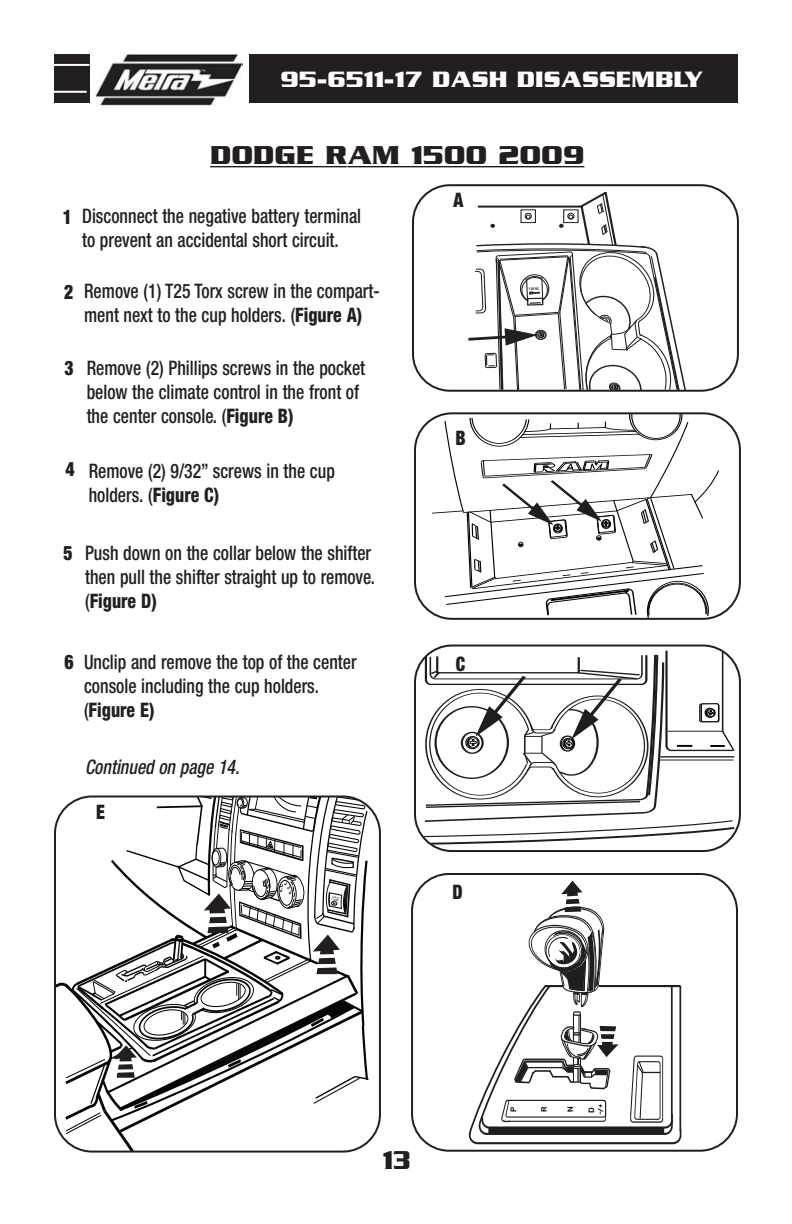
<style>
.page{position:relative;width:792px;height:1224px;background:#fff}
.page>*{position:absolute;margin:0;border:0;box-sizing:border-box;transform-origin:0 0}
.t1{font:700 28px "Serpentine ICG";color:#231f20}
.t2{font:700 28px "Serpentine ICG";color:#231f20;scale:.87 1}
.t3{font:700 24px "Serpentine ICG";color:#fff}
.t4{font:500 condensed 20px/24px "Helvetica Neue";color:#231f20;scale:.89 1}
.t5{font:italic 500 condensed 20px "Helvetica Neue";color:#231f20;scale:.89 1}
.t6{font:900 condensed 20px "Helvetica Neue";color:#231f20;scale:.89 1}
.t7{font:7.6px "Arial Rounded MT Bold";color:#040503}
.t8{font:700 condensed 3.6px "Helvetica Neue";color:#231f20}
.s1{font-weight:800}
</style>
<div class="page">
<div style="left:54px;top:55px;width:684px;height:48px;background:#231f20"></div>
<div style="left:90px;top:32px;width:159px;height:89px;background:#fff"></div>
<img style="left:95px;top:53px;width:148px;height:53px">
<hr style="left:0;top:91px;width:87px;height:2px;background:#fff">
<hr style="left:0;top:64px;width:90px;height:2px;background:#fff">
<hr style="left:210px;top:166px;width:137px;height:1px;background:#231f20">
<hr style="left:347px;top:166px;width:237px;height:1px;background:#231f20">
<svg style="left:412px;top:184px;width:327px;height:208px"></svg>
<svg style="left:414px;top:412px;width:327px;height:208px"></svg>
<svg style="left:414px;top:645px;width:327px;height:207px"></svg>
<svg style="left:411px;top:873px;width:327px;height:279px"></svg>
<svg style="left:54px;top:807px;width:327px;height:346px"></svg>
<svg style="left:469px;top:881px;width:213px;height:263px"></svg>
<svg style="left:55px;top:796px;width:315px;height:356px"></svg>
<p class="t3" style="left:281px;top:65px;width:424px">95-6511-17 DASH DISASSEMBLY</p>
<h1 class="t1" style="left:210px;top:138px;width:376px">DODGE RAM 1500 2009</h1>
<p class="t6" style="left:63px;top:209px;width:12px">1</p>
<p class="t6" style="left:64px;top:285px;width:12px">2</p>
<p class="t4" style="left:82px;top:206px;width:315px">Disconnect the negative battery terminal to prevent an accidental short circuit.</p>
<p class="t4" style="left:84px;top:281px;width:334px">Remove (1) T25 Torx screw in the compart&shy;ment next to the cup holders. (<span class="s1">Figure A)</span></p>
<p class="t6" style="left:64px;top:361px;width:12px">3</p>
<p class="t4" style="left:87px;top:358px;width:314px">Remove (2) Phillips screws in the pocket below the climate control in the front of the center console. (<span class="s1">Figure B)</span></p>
<p class="t6" style="left:65px;top:462px;width:12px">4</p>
<p class="t4" style="left:89px;top:460px;width:278px">Remove (2) 9/32” screws in the cup holders. (<span class="s1">Figure C)</span></p>
<p class="t6" style="left:63px;top:546px;width:12px">5</p>
<p class="t4" style="left:85px;top:543px;width:327px">Push down on the collar below the shifter then pull the shifter straight up to remove. (<span class="s1">Figure D)</span></p>
<p class="t6" style="left:64px;top:655px;width:12px">6</p>
<p class="t4" style="left:84px;top:652px;width:308px">Unclip and remove the top of the center console including the cup holders. (<span class="s1">Figure E)</span></p>
<p class="t5" style="left:85px;top:760px;width:175px">Continued on page 14.</p>
<p class="t6" style="left:96px;top:805px;width:11px">E</p>
<p class="t6" style="left:454px;top:192px;width:13px">A</p>
<p class="t6" style="left:455px;top:430px;width:13px">B</p>
<p class="t8" style="left:529px;top:286px;width:11px;rotate:-2deg">12V DC</p>
<p class="t6" style="left:456px;top:657px;width:12px">C</p>
<p class="t6" style="left:452px;top:884px;width:13px">D</p>
<h1 class="t2" style="left:382px;top:1143px;width:34px">13</h1>
<p class="t7" style="left:509px;top:1112px;width:7px;rotate:-90deg">P</p>
<p class="t7" style="left:540px;top:1112px;width:7px;rotate:-90deg">R</p>
<p class="t7" style="left:587px;top:1113px;width:7px;rotate:-90deg">D</p>
</div>
